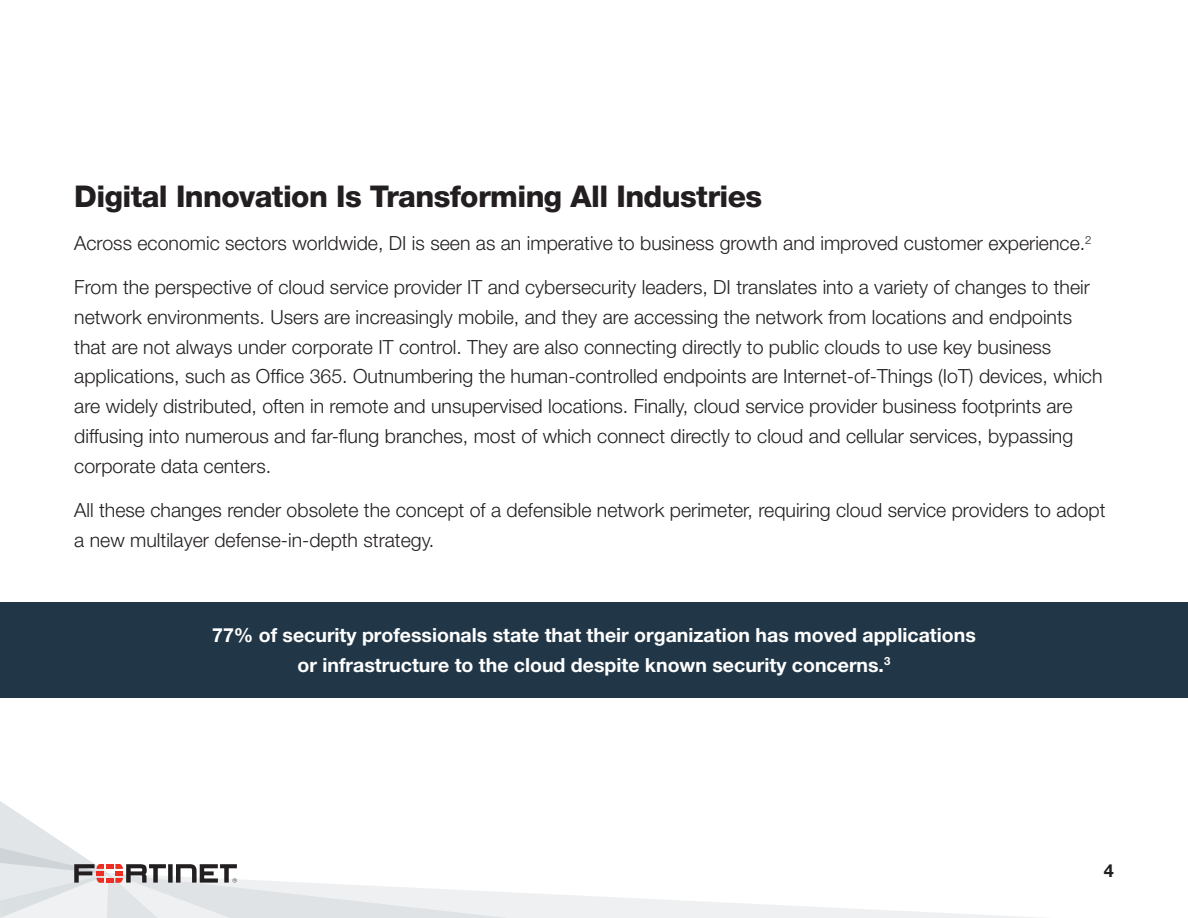
<style>
.page{position:relative;width:1188px;height:918px;background:#fff}
.page>*{position:absolute;margin:0;border:0;box-sizing:border-box;transform-origin:0 0}
.t1{font:800 30px "Helvetica Neue LT Pro";letter-spacing:-.02em;color:#231f20}
.t2{font:300 19.5px/30px "Helvetica Neue LT Pro";color:#231f20}
.t3{font:700 19.5px/30px "Helvetica Neue LT Pro";color:#fff;text-align:center}
.t4{font:700 18px "Helvetica Neue LT Pro";color:#231f20}
</style>
<div class="page">
<div style="left:0;top:602px;width:1188px;height:95px;background:#213646"></div>
<svg style="left:0;top:801px;width:1040px;height:117px"></svg>
<h1 class="t1" style="left:74px;top:178px;width:690px">Digital Innovation Is Transforming All Industries</h1>
<p class="t2" style="left:74px;top:228px;width:1019px">Across economic sectors worldwide, DI is seen as an imperative to business growth and improved customer experience.<sup>2</sup></p>
<p class="t2" style="left:74px;top:271px;width:1030px">From the perspective of cloud service provider IT and cybersecurity leaders, DI translates into a variety of changes to their network environments. Users are increasingly mobile, and they are accessing the network from locations and endpoints that are not always under corporate IT control. They are also connecting directly to public clouds to use key business applications, such as Office 365. Outnumbering the human-controlled endpoints are Internet-of-Things (IoT) devices, which are widely distributed, often in remote and unsupervised locations. Finally, cloud service provider business footprints are diffusing into numerous and far-flung branches, most of which connect directly to cloud and cellular services, bypassing corporate data centers.</p>
<p class="t2" style="left:74px;top:495px;width:1033px">All these changes render obsolete the concept of a defensible network perimeter, requiring cloud service providers to adopt a new multilayer defense-in-depth strategy.</p>
<p class="t3" style="left:212px;top:619px;width:765px">77% of security professionals state that their organization has moved applications or infrastructure to the cloud despite known security concerns.<sup>3</sup></p>
<p class="t4" style="left:1104px;top:859px;width:12px">4</p>
</div>
